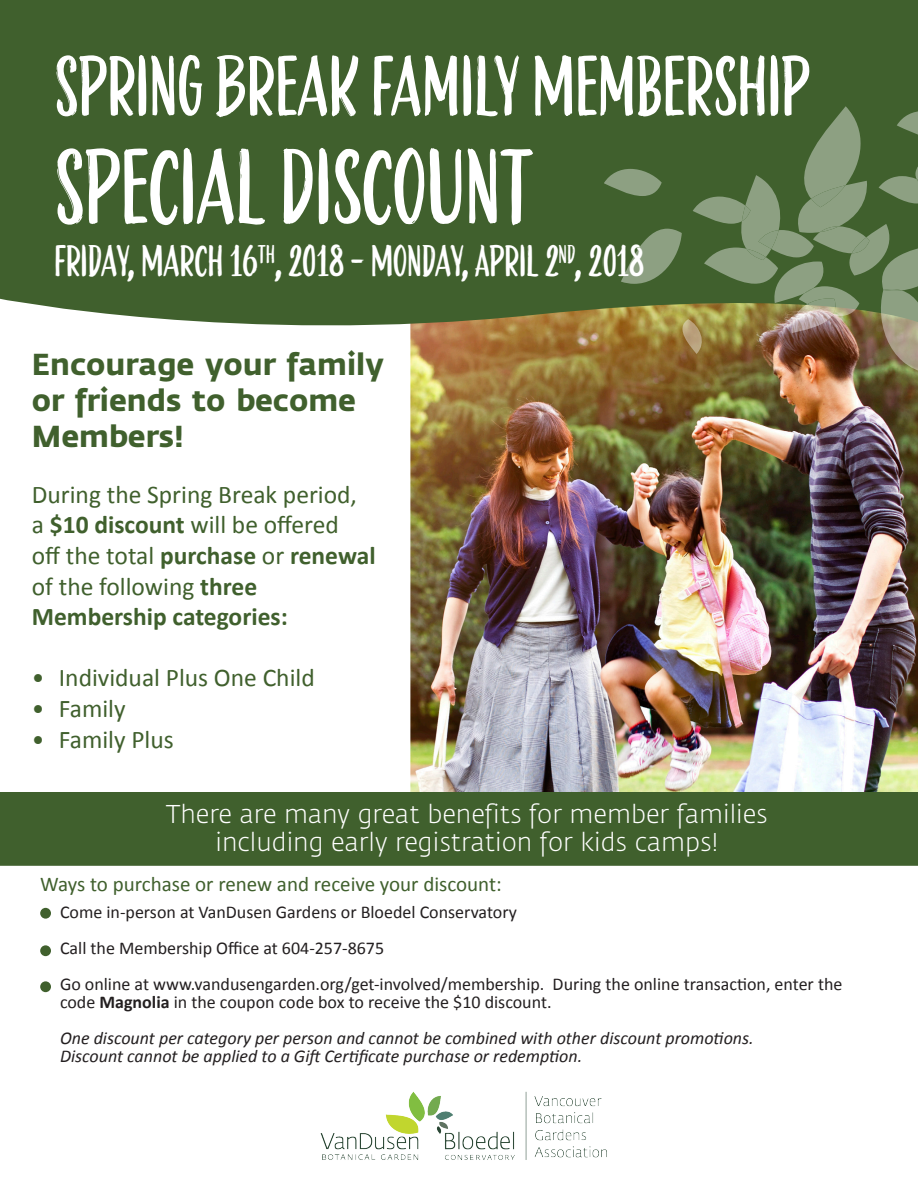
<style>
.page{position:relative;width:918px;height:1188px;background:#fff}
.page>*{position:absolute;margin:0;border:0;box-sizing:border-box;transform-origin:0 0}
.t1{font:90px "Green Thumb";color:#fff}
.t2{font:72px "Green Thumb";color:#fff}
.t3{font:37.5px "Green Thumb";color:#fff}
.t4{font:700 30px/36px "Fedra Sans";color:#40602d}
.t5{font:25.5px "Calibri";color:#40602d}
.t6{font:300 25.5px "Fedra Sans";color:#fff}
.t7{font:700 25.5px "Calibri";color:#40602d}
.t8{font:21px "Calibri";color:#40602d}
.t9{font:18px/18px "Calibri";color:#231f20}
.t10{font:italic 18px "Calibri";color:#231f20}
.s1{font-weight:700}
.s2{font-weight:400}
</style>
<div class="page">
<img style="left:410px;top:346px;width:508px;height:446px">
<div style="left:0;top:792px;width:918px;height:74px;background:#40602d"></div>
<svg style="left:0;top:0;width:918px;height:346px;background:#4b6837"></svg>
<div style="left:40px;top:908px;width:11px;height:11px;background:#40602d;border-radius:50%"></div>
<div style="left:40px;top:945px;width:11px;height:11px;background:#40602d;border-radius:50%"></div>
<div style="left:40px;top:981px;width:11px;height:11px;background:#40602d;border-radius:50%"></div>
<svg style="left:604px;top:106px;width:314px;height:268px;background:#687548"></svg>
<img style="left:320px;top:1091px;width:287px;height:69px">
<p class="t2" style="left:54px;top:30px;width:757px">SPRING BREAK FAMILY MEMBERSHIP</p>
<p class="t1" style="left:54px;top:117px;width:480px">SPECIAL DISCOUNT</p>
<p class="t3" style="left:54px;top:232px;width:592px">FRIDAY, MARCH 16<sup>TH</sup>, 2018 - MONDAY, APRIL 2<sup>ND</sup>, 2018</p>
<p class="t4" style="left:32px;top:347px;width:353px">Encourage your family or friends to become<br>Members!</p>
<p class="t5" style="left:32px;top:478px;width:327px">During the Spring Break period,</p>
<p class="t5" style="left:32px;top:509px;width:309px">a <span class="s1">$10 discount</span> will be offered</p>
<p class="t7" style="left:32px;top:539px;width:345px"><span class="s2">off the total</span> purchase <span class="s2">or</span> renewal</p>
<p class="t5" style="left:32px;top:570px;width:227px">of the following <span class="s1">three</span></p>
<p class="t7" style="left:32px;top:600px;width:257px">Membership categories:</p>
<p class="t5" style="left:32px;top:662px;width:284px">• Individual Plus One Child</p>
<p class="t5" style="left:32px;top:692px;width:95px">• Family</p>
<p class="t5" style="left:32px;top:723px;width:143px">• Family Plus</p>
<p class="t6" style="left:166px;top:800px;width:603px">There are many great benefits for member families</p>
<p class="t6" style="left:215px;top:829px;width:505px">including early registration for kids camps!</p>
<p class="t8" style="left:40px;top:870px;width:463px">Ways to purchase or renew and receive your discount:</p>
<p class="t9" style="left:60px;top:903px;width:458px">Come in-person at VanDusen Gardens or Bloedel Conservatory</p>
<p class="t9" style="left:60px;top:939px;width:326px">Call the Membership Office at 604-257-8675</p>
<p class="t9" style="left:60px;top:975px;width:784px">Go online at www.vandusengarden.org/get-involved/membership. During the online transaction, enter the code <span class="s1">Magnolia</span> in the coupon code box to receive the $10 discount.</p>
<p class="t10" style="left:60px;top:1026px;width:695px">One discount per category per person and cannot be combined with other discount promotions.</p>
<p class="t10" style="left:60px;top:1044px;width:524px">Discount cannot be applied to a Gift Certificate purchase or redemption.</p>
</div>
